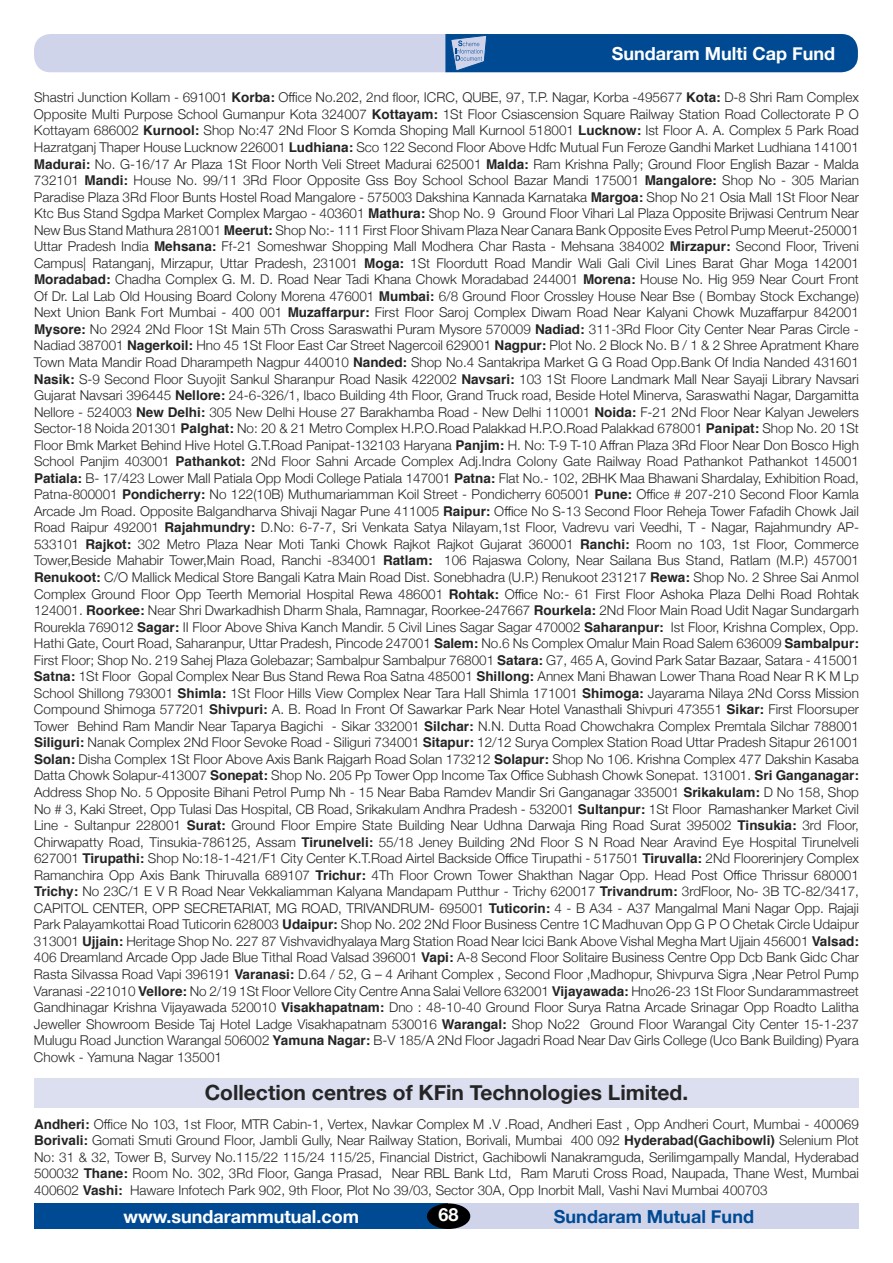
<style>
.page{position:relative;width:893px;height:1263px;background:#fff}
.page>*{position:absolute;margin:0;border:0;box-sizing:border-box;transform-origin:0 0}
.t1{font:700 21px "Helvetica Neue";color:#262526}
.t2{font:700 18px "Helvetica Neue";color:#fff}
.t3{font:700 18px "Helvetica Neue";color:#004a93}
.t4{font:300 13.5px/16.5px "Helvetica Neue";color:#262526;text-align:justify}
.s1{font-family:"Helvetica";font-weight:700}
</style>
<div class="page">
<div style="left:34px;top:1203px;width:415px;height:26px;background:#004a93"></div>
<div style="left:449px;top:1203px;width:410px;height:26px;background:#d0d4eb"></div>
<div style="left:427px;top:1203px;width:43px;height:26px;background:#000;border-radius:50%"></div>
<svg style="left:34px;top:34px;width:824px;height:38px;background:#6e93c1"></svg>
<div style="left:34px;top:1078px;width:825px;height:30px;background:#dbdff0"></div>
<h2 class="t2" style="left:612px;top:39px;width:225px">Sundaram Multi Cap Fund</h2>
<p class="t4" style="left:34px;top:88px;width:826px">Shastri Junction Kollam - 691001 <span class="s1">Korba:</span> Office No.202, 2nd floor, ICRC, QUBE, 97, T.P. Nagar, Korba -495677 <span class="s1">Kota:</span> D-8 Shri Ram Complex Opposite Multi Purpose School Gumanpur Kota 324007 <span class="s1">Kottayam:</span> 1St Floor Csiascension Square Railway Station Road Collectorate P O Kottayam 686002 <span class="s1">Kurnool:</span> Shop No:47 2Nd Floor S Komda Shoping Mall Kurnool 518001 <span class="s1">Lucknow:</span> Ist Floor A. A. Complex 5 Park Road Hazratganj Thaper House Lucknow 226001 <span class="s1">Ludhiana:</span> Sco 122 Second Floor Above Hdfc Mutual Fun Feroze Gandhi Market Ludhiana 141001<br><span class="s1">Madurai:</span> No. G-16/17 Ar Plaza 1St Floor North Veli Street Madurai 625001 <span class="s1">Malda:</span> Ram Krishna Pally; Ground Floor English Bazar - Malda 732101 <span class="s1">Mandi:</span> House No. 99/11 3Rd Floor Opposite Gss Boy School School Bazar Mandi 175001 <span class="s1">Mangalore:</span> Shop No - 305 Marian Paradise Plaza 3Rd Floor Bunts Hostel Road Mangalore - 575003 Dakshina Kannada Karnataka <span class="s1">Margoa:</span> Shop No 21 Osia Mall 1St Floor Near Ktc Bus Stand Sgdpa Market Complex Margao - 403601 <span class="s1">Mathura:</span> Shop No. 9 Ground Floor Vihari Lal Plaza Opposite Brijwasi Centrum Near New Bus Stand Mathura 281001 <span class="s1">Meerut:</span> Shop No:- 111 First Floor Shivam Plaza Near Canara Bank Opposite Eves Petrol Pump Meerut-250001<br>Uttar Pradesh India <span class="s1">Mehsana:</span> Ff-21 Someshwar Shopping Mall Modhera Char Rasta - Mehsana 384002 <span class="s1">Mirzapur:</span> Second Floor, Triveni Campus| Ratanganj, Mirzapur, Uttar Pradesh, 231001 <span class="s1">Moga:</span> 1St Floordutt Road Mandir Wali Gali Civil Lines Barat Ghar Moga 142001<br><span class="s1">Moradabad:</span> Chadha Complex G. M. D. Road Near Tadi Khana Chowk Moradabad 244001 <span class="s1">Morena:</span> House No. Hig 959 Near Court Front Of Dr. Lal Lab Old Housing Board Colony Morena 476001 <span class="s1">Mumbai:</span> 6/8 Ground Floor Crossley House Near Bse ( Bombay Stock Exchange)<br>Next Union Bank Fort Mumbai - 400 001 <span class="s1">Muzaffarpur:</span> First Floor Saroj Complex Diwam Road Near Kalyani Chowk Muzaffarpur 842001<br><span class="s1">Mysore:</span> No 2924 2Nd Floor 1St Main 5Th Cross Saraswathi Puram Mysore 570009 <span class="s1">Nadiad:</span> 311-3Rd Floor City Center Near Paras Circle - Nadiad 387001 <span class="s1">Nagerkoil:</span> Hno 45 1St Floor East Car Street Nagercoil 629001 <span class="s1">Nagpur:</span> Plot No. 2 Block No. B / 1 &amp; 2 Shree Apratment Khare Town Mata Mandir Road Dharampeth Nagpur 440010 <span class="s1">Nanded:</span> Shop No.4 Santakripa Market G G Road Opp.Bank Of India Nanded 431601<br><span class="s1">Nasik:</span> S-9 Second Floor Suyojit Sankul Sharanpur Road Nasik 422002 <span class="s1">Navsari:</span> 103 1St Floore Landmark Mall Near Sayaji Library Navsari Gujarat Navsari 396445 <span class="s1">Nellore:</span> 24-6-326/1, Ibaco Building 4th Floor, Grand Truck road, Beside Hotel Minerva, Saraswathi Nagar, Dargamitta Nellore - 524003 <span class="s1">New Delhi:</span> 305 New Delhi House 27 Barakhamba Road - New Delhi 110001 <span class="s1">Noida:</span> F-21 2Nd Floor Near Kalyan Jewelers Sector-18 Noida 201301 <span class="s1">Palghat:</span> No: 20 &amp; 21 Metro Complex H.P.O.Road Palakkad H.P.O.Road Palakkad 678001 <span class="s1">Panipat:</span> Shop No. 20 1St Floor Bmk Market Behind Hive Hotel G.T.Road Panipat-132103 Haryana <span class="s1">Panjim:</span> H. No: T-9 T-10 Affran Plaza 3Rd Floor Near Don Bosco High School Panjim 403001 <span class="s1">Pathankot:</span> 2Nd Floor Sahni Arcade Complex Adj.Indra Colony Gate Railway Road Pathankot Pathankot 145001<br><span class="s1">Patiala:</span> B- 17/423 Lower Mall Patiala Opp Modi College Patiala 147001 <span class="s1">Patna:</span> Flat No.- 102, 2BHK Maa Bhawani Shardalay, Exhibition Road, Patna-800001 <span class="s1">Pondicherry:</span> No 122(10B) Muthumariamman Koil Street - Pondicherry 605001 <span class="s1">Pune:</span> Office # 207-210 Second Floor Kamla Arcade Jm Road. Opposite Balgandharva Shivaji Nagar Pune 411005 <span class="s1">Raipur:</span> Office No S-13 Second Floor Reheja Tower Fafadih Chowk Jail Road Raipur 492001 <span class="s1">Rajahmundry:</span> D.No: 6-7-7, Sri Venkata Satya Nilayam,1st Floor, Vadrevu vari Veedhi, T - Nagar, Rajahmundry AP-533101 <span class="s1">Rajkot:</span> 302 Metro Plaza Near Moti Tanki Chowk Rajkot Rajkot Gujarat 360001 <span class="s1">Ranchi:</span> Room no 103, 1st Floor, Commerce Tower,Beside Mahabir Tower,Main Road, Ranchi -834001 <span class="s1">Ratlam:</span> 106 Rajaswa Colony, Near Sailana Bus Stand, Ratlam (M.P.) 457001<br><span class="s1">Renukoot:</span> C/O Mallick Medical Store Bangali Katra Main Road Dist. Sonebhadra (U.P.) Renukoot 231217 <span class="s1">Rewa:</span> Shop No. 2 Shree Sai Anmol Complex Ground Floor Opp Teerth Memorial Hospital Rewa 486001 <span class="s1">Rohtak:</span> Office No:- 61 First Floor Ashoka Plaza Delhi Road Rohtak 124001. <span class="s1">Roorkee:</span> Near Shri Dwarkadhish Dharm Shala, Ramnagar, Roorkee-247667 <span class="s1">Rourkela:</span> 2Nd Floor Main Road Udit Nagar Sundargarh Rourekla 769012 <span class="s1">Sagar:</span> II Floor Above Shiva Kanch Mandir. 5 Civil Lines Sagar Sagar 470002 <span class="s1">Saharanpur:</span> Ist Floor, Krishna Complex, Opp.<br>Hathi Gate, Court Road, Saharanpur, Uttar Pradesh, Pincode 247001 <span class="s1">Salem:</span> No.6 Ns Complex Omalur Main Road Salem 636009 <span class="s1">Sambalpur:<br></span>First Floor; Shop No. 219 Sahej Plaza Golebazar; Sambalpur Sambalpur 768001 <span class="s1">Satara:</span> G7, 465 A, Govind Park Satar Bazaar, Satara - 415001<br><span class="s1">Satna:</span> 1St Floor Gopal Complex Near Bus Stand Rewa Roa Satna 485001 <span class="s1">Shillong:</span> Annex Mani Bhawan Lower Thana Road Near R K M Lp School Shillong 793001 <span class="s1">Shimla:</span> 1St Floor Hills View Complex Near Tara Hall Shimla 171001 <span class="s1">Shimoga:</span> Jayarama Nilaya 2Nd Corss Mission Compound Shimoga 577201 <span class="s1">Shivpuri:</span> A. B. Road In Front Of Sawarkar Park Near Hotel Vanasthali Shivpuri 473551 <span class="s1">Sikar:</span> First Floorsuper Tower Behind Ram Mandir Near Taparya Bagichi - Sikar 332001 <span class="s1">Silchar:</span> N.N. Dutta Road Chowchakra Complex Premtala Silchar 788001<br><span class="s1">Siliguri:</span> Nanak Complex 2Nd Floor Sevoke Road - Siliguri 734001 <span class="s1">Sitapur:</span> 12/12 Surya Complex Station Road Uttar Pradesh Sitapur 261001<br><span class="s1">Solan:</span> Disha Complex 1St Floor Above Axis Bank Rajgarh Road Solan 173212 <span class="s1">Solapur:</span> Shop No 106. Krishna Complex 477 Dakshin Kasaba Datta Chowk Solapur-413007 <span class="s1">Sonepat:</span> Shop No. 205 Pp Tower Opp Income Tax Office Subhash Chowk Sonepat. 131001. <span class="s1">Sri Ganganagar:<br></span>Address Shop No. 5 Opposite Bihani Petrol Pump Nh - 15 Near Baba Ramdev Mandir Sri Ganganagar 335001 <span class="s1">Srikakulam:</span> D No 158, Shop No # 3, Kaki Street, Opp Tulasi Das Hospital, CB Road, Srikakulam Andhra Pradesh - 532001 <span class="s1">Sultanpur:</span> 1St Floor Ramashanker Market Civil Line - Sultanpur 228001 <span class="s1">Surat:</span> Ground Floor Empire State Building Near Udhna Darwaja Ring Road Surat 395002 <span class="s1">Tinsukia:</span> 3rd Floor, Chirwapatty Road, Tinsukia-786125, Assam <span class="s1">Tirunelveli:</span> 55/18 Jeney Building 2Nd Floor S N Road Near Aravind Eye Hospital Tirunelveli 627001 <span class="s1">Tirupathi:</span> Shop No:18-1-421/F1 City Center K.T.Road Airtel Backside Office Tirupathi - 517501 <span class="s1">Tiruvalla:</span> 2Nd Floorerinjery Complex Ramanchira Opp Axis Bank Thiruvalla 689107 <span class="s1">Trichur:</span> 4Th Floor Crown Tower Shakthan Nagar Opp. Head Post Office Thrissur 680001<br><span class="s1">Trichy:</span> No 23C/1 E V R Road Near Vekkaliamman Kalyana Mandapam Putthur - Trichy 620017 <span class="s1">Trivandrum:</span> 3rdFloor, No- 3B TC-82/3417, CAPITOL CENTER, OPP SECRETARIAT, MG ROAD, TRIVANDRUM- 695001 <span class="s1">Tuticorin:</span> 4 - B A34 - A37 Mangalmal Mani Nagar Opp. Rajaji Park Palayamkottai Road Tuticorin 628003 <span class="s1">Udaipur:</span> Shop No. 202 2Nd Floor Business Centre 1C Madhuvan Opp G P O Chetak Circle Udaipur 313001 <span class="s1">Ujjain:</span> Heritage Shop No. 227 87 Vishvavidhyalaya Marg Station Road Near Icici Bank Above Vishal Megha Mart Ujjain 456001 <span class="s1">Valsad:<br></span>406 Dreamland Arcade Opp Jade Blue Tithal Road Valsad 396001 <span class="s1">Vapi:</span> A-8 Second Floor Solitaire Business Centre Opp Dcb Bank Gidc Char Rasta Silvassa Road Vapi 396191 <span class="s1">Varanasi:</span> D.64 / 52, G – 4 Arihant Complex , Second Floor ,Madhopur, Shivpurva Sigra ,Near Petrol Pump Varanasi -221010 <span class="s1">Vellore:</span> No 2/19 1St Floor Vellore City Centre Anna Salai Vellore 632001 <span class="s1">Vijayawada:</span> Hno26-23 1St Floor Sundarammastreet Gandhinagar Krishna Vijayawada 520010 <span class="s1">Visakhapatnam:</span> Dno : 48-10-40 Ground Floor Surya Ratna Arcade Srinagar Opp Roadto Lalitha Jeweller Showroom Beside Taj Hotel Ladge Visakhapatnam 530016 <span class="s1">Warangal:</span> Shop No22 Ground Floor Warangal City Center 15-1-237<br>Mulugu Road Junction Warangal 506002 <span class="s1">Yamuna Nagar:</span> B-V 185/A 2Nd Floor Jagadri Road Near Dav Girls College (Uco Bank Building) Pyara Chowk - Yamuna Nagar 135001</p>
<h1 class="t1" style="left:205px;top:1075px;width:485px">Collection centres of KFin Technologies Limited.</h1>
<p class="t4" style="left:34px;top:1115px;width:826px"><span class="s1">Andheri:</span> Office No 103, 1st Floor, MTR Cabin-1, Vertex, Navkar Complex M .V .Road, Andheri East , Opp Andheri Court, Mumbai - 400069<br><span class="s1">Borivali:</span> Gomati Smuti Ground Floor, Jambli Gully, Near Railway Station, Borivali, Mumbai 400 092 <span class="s1">Hyderabad(Gachibowli)</span> Selenium Plot No: 31 &amp; 32, Tower B, Survey No.115/22 115/24 115/25, Financial District, Gachibowli Nanakramguda, Serilimgampally Mandal, Hyderabad 500032 <span class="s1">Thane:</span> Room No. 302, 3Rd Floor, Ganga Prasad, Near RBL Bank Ltd, Ram Maruti Cross Road, Naupada, Thane West, Mumbai 400602 <span class="s1">Vashi:</span> Haware Infotech Park 902, 9th Floor, Plot No 39/03, Sector 30A, Opp Inorbit Mall, Vashi Navi Mumbai 400703</p>
<h2 class="t2" style="left:439px;top:1200px;width:22px">68</h2>
<h2 class="t2" style="left:124px;top:1202px;width:237px">www.sundarammutual.com</h2>
<h2 class="t3" style="left:554px;top:1202px;width:202px">Sundaram Mutual Fund</h2>
</div>
